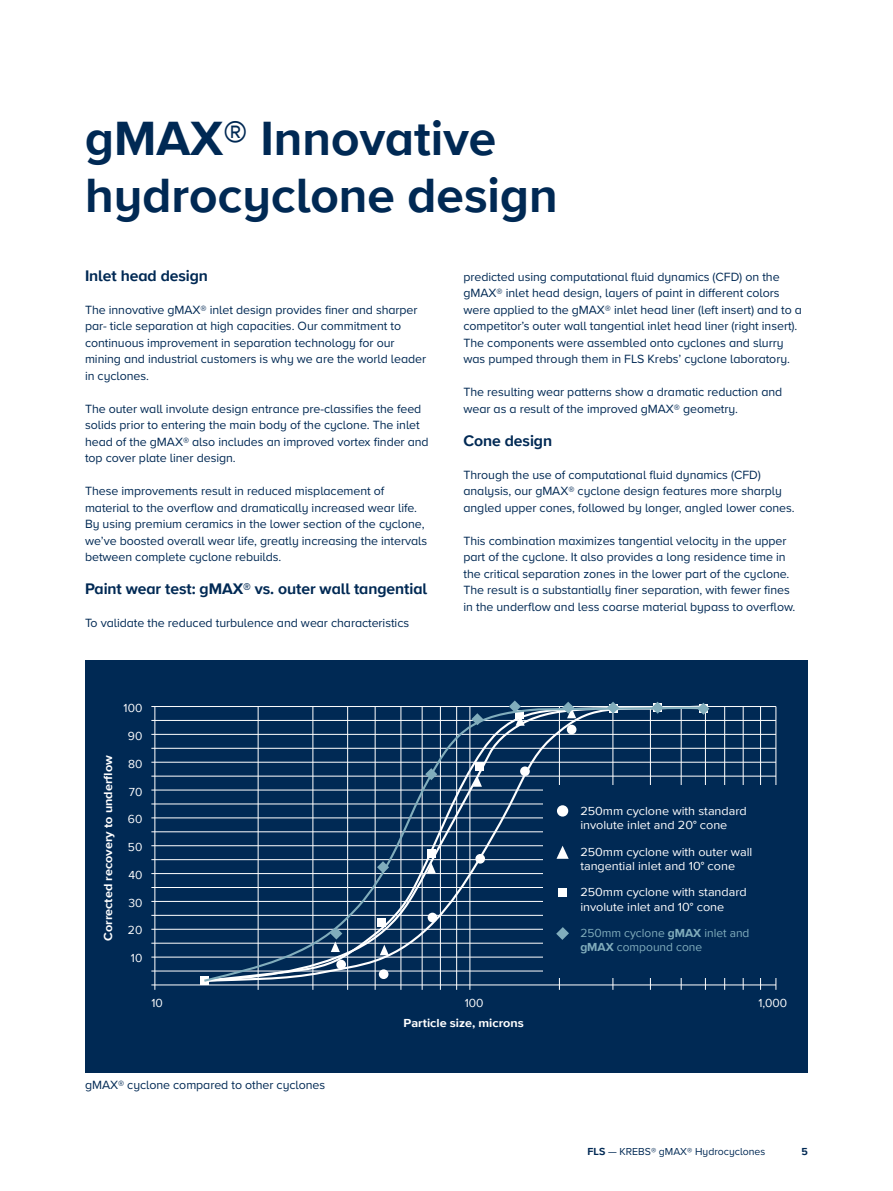
<style>
.page{position:relative;width:893px;height:1191px;background:#fff}
.page>*{position:absolute;margin:0;border:0;box-sizing:border-box;transform-origin:0 0}
.t1{font:700 49.5px/57px "Proxima Nova";color:#002954}
.t2{font:700 15.75px "Proxima Nova";letter-spacing:-.005em;color:#002954}
.t3{font:12.3px/16.5px "Proxima Nova";letter-spacing:-.005em;color:#002954}
.t4{font:12px/14.4px "Proxima Nova";color:#fff;scale:1.05 1}
.t5{font:700 12px "Proxima Nova";color:#fff;scale:1.05 1}
.t6{font:12px/14.4px "Proxima Nova";color:#81adbc}
.t7{font:12px "Proxima Nova";color:#fff}
.t8{font:10.5px "Proxima Nova";color:#002954}
.t9{font:700 10.5px "Proxima Nova";color:#002954}
.s1{font-weight:700}
</style>
<div class="page">
<div style="left:85px;top:660px;width:723px;height:413px;background:#002954"></div>
<hr style="left:151px;top:706px;width:625px;height:1px;background:#fff">
<hr style="left:151px;top:720px;width:625px;height:1px;background:#fff">
<hr style="left:154px;top:706px;width:1px;height:283px;background:#fff">
<hr style="left:258px;top:706px;width:1px;height:283px;background:#fff">
<hr style="left:312px;top:706px;width:1px;height:283px;background:#fff">
<hr style="left:347px;top:706px;width:1px;height:283px;background:#fff">
<hr style="left:375px;top:706px;width:1px;height:283px;background:#fff">
<hr style="left:401px;top:706px;width:1px;height:283px;background:#fff">
<hr style="left:422px;top:706px;width:1px;height:283px;background:#fff">
<hr style="left:440px;top:706px;width:1px;height:283px;background:#fff">
<hr style="left:456px;top:706px;width:1px;height:283px;background:#fff">
<hr style="left:469px;top:706px;width:1px;height:283px;background:#fff">
<hr style="left:559px;top:706px;width:1px;height:283px;background:#fff">
<hr style="left:612px;top:706px;width:1px;height:283px;background:#fff">
<hr style="left:650px;top:706px;width:1px;height:283px;background:#fff">
<hr style="left:681px;top:706px;width:1px;height:283px;background:#fff">
<hr style="left:705px;top:706px;width:1px;height:283px;background:#fff">
<hr style="left:724px;top:706px;width:1px;height:283px;background:#fff">
<hr style="left:743px;top:706px;width:1px;height:283px;background:#fff">
<hr style="left:760px;top:706px;width:1px;height:283px;background:#fff">
<hr style="left:775px;top:706px;width:1px;height:283px;background:#fff">
<hr style="left:151px;top:734px;width:625px;height:1px;background:#fff">
<hr style="left:151px;top:748px;width:625px;height:1px;background:#fff">
<hr style="left:151px;top:762px;width:625px;height:1px;background:#fff">
<hr style="left:151px;top:775px;width:625px;height:1px;background:#fff">
<hr style="left:151px;top:789px;width:625px;height:1px;background:#fff">
<hr style="left:151px;top:803px;width:625px;height:1px;background:#fff">
<hr style="left:151px;top:817px;width:625px;height:1px;background:#fff">
<hr style="left:151px;top:831px;width:625px;height:1px;background:#fff">
<hr style="left:151px;top:845px;width:625px;height:1px;background:#fff">
<hr style="left:151px;top:859px;width:625px;height:1px;background:#fff">
<hr style="left:151px;top:873px;width:625px;height:1px;background:#fff">
<hr style="left:151px;top:887px;width:625px;height:1px;background:#fff">
<hr style="left:151px;top:901px;width:625px;height:1px;background:#fff">
<hr style="left:151px;top:915px;width:625px;height:1px;background:#fff">
<hr style="left:151px;top:929px;width:625px;height:1px;background:#fff">
<hr style="left:151px;top:942px;width:625px;height:1px;background:#fff">
<hr style="left:151px;top:956px;width:625px;height:1px;background:#fff">
<hr style="left:151px;top:970px;width:625px;height:1px;background:#fff">
<hr style="left:151px;top:984px;width:625px;height:1px;background:#fff">
<div style="left:544px;top:785px;width:239px;height:192px;background:#002954"></div>
<div style="left:200px;top:976px;width:9px;height:9px;background:#fff"></div>
<svg style="left:202px;top:705px;width:505px;height:278px"></svg>
<svg style="left:330px;top:927px;width:12px;height:25px"></svg>
<svg style="left:377px;top:861px;width:12px;height:12px"></svg>
<svg style="left:425px;top:768px;width:12px;height:12px"></svg>
<svg style="left:471px;top:713px;width:12px;height:12px"></svg>
<svg style="left:509px;top:700px;width:16px;height:25px"></svg>
<svg style="left:562px;top:701px;width:14px;height:17px"></svg>
<svg style="left:607px;top:702px;width:12px;height:11px"></svg>
<svg style="left:652px;top:701px;width:12px;height:12px"></svg>
<svg style="left:697px;top:702px;width:12px;height:12px"></svg>
<h1 class="t1" style="left:85px;top:109px;width:474px">gMAX® Innovative hydrocyclone design</h1>
<p class="t2" style="left:85px;top:264px;width:125px">Inlet head design</p>
<p class="t3" style="left:85px;top:301px;width:343px">The innovative gMAX® inlet design provides finer and sharper par- ticle separation at high capacities. Our commitment to continuous improvement in separation technology for our mining and industrial customers is why we are the world leader in cyclones.</p>
<p class="t3" style="left:85px;top:400px;width:345px">The outer wall involute design entrance pre-classifies the feed solids prior to entering the main body of the cyclone. The inlet head of the gMAX® also includes an improved vortex finder and top cover plate liner design.</p>
<p class="t3" style="left:85px;top:482px;width:344px">These improvements result in reduced misplacement of material to the overflow and dramatically increased wear life.<br>By using premium ceramics in the lower section of the cyclone, we’ve boosted overall wear life, greatly increasing the intervals between complete cyclone rebuilds.</p>
<p class="t2" style="left:85px;top:577px;width:344px">Paint wear test: gMAX® vs. outer wall tangential</p>
<p class="t3" style="left:85px;top:614px;width:326px">To validate the reduced turbulence and wear characteristics</p>
<p class="t5" style="left:99px;top:940px;width:178px;rotate:-90deg">Corrected recovery to underflow</p>
<p class="t7" style="left:124px;top:699px;width:20px">100</p>
<p class="t7" style="left:128px;top:727px;width:16px">90</p>
<p class="t7" style="left:128px;top:755px;width:16px">80</p>
<p class="t7" style="left:129px;top:782px;width:15px">70</p>
<p class="t7" style="left:128px;top:810px;width:16px">60</p>
<p class="t7" style="left:128px;top:838px;width:16px">50</p>
<p class="t7" style="left:128px;top:866px;width:16px">40</p>
<p class="t7" style="left:128px;top:893px;width:16px">30</p>
<p class="t7" style="left:128px;top:921px;width:16px">20</p>
<p class="t7" style="left:131px;top:949px;width:13px">10</p>
<p class="t7" style="left:151px;top:993px;width:13px">10</p>
<p class="t3" style="left:463px;top:268px;width:340px">predicted using computational fluid dynamics (CFD) on the gMAX® inlet head design, layers of paint in different colors were applied to the gMAX® inlet head liner (left insert) and to a competitor’s outer wall tangential inlet head liner (right insert).<br>The components were assembled onto cyclones and slurry was pumped through them in FLS Krebs’ cyclone laboratory.</p>
<p class="t3" style="left:463px;top:383px;width:320px">The resulting wear patterns show a dramatic reduction and wear as a result of the improved gMAX® geometry.</p>
<p class="t2" style="left:463px;top:429px;width:90px">Cone design</p>
<p class="t3" style="left:463px;top:466px;width:333px">Through the use of computational fluid dynamics (CFD) analysis, our gMAX® cyclone design features more sharply angled upper cones, followed by longer, angled lower cones.</p>
<p class="t3" style="left:463px;top:532px;width:333px">This combination maximizes tangential velocity in the upper part of the cyclone. It also provides a long residence time in the critical separation zones in the lower part of the cyclone.<br>The result is a substantially finer separation, with fewer fines in the underflow and less coarse material bypass to overflow.</p>
<p class="t4" style="left:580px;top:803px;width:160px">250mm cyclone with standard involute inlet and 20° cone</p>
<p class="t4" style="left:580px;top:844px;width:165px">250mm cyclone with outer wall tangential inlet and 10° cone</p>
<p class="t4" style="left:580px;top:884px;width:160px">250mm cyclone with standard involute inlet and 10° cone</p>
<p class="t6" style="left:580px;top:925px;width:171px">250mm cyclone <span class="s1">gMAX</span> inlet and <span class="s1">gMAX</span> compound cone</p>
<p class="t7" style="left:465px;top:993px;width:20px">100</p>
<p class="t7" style="left:758px;top:993px;width:30px">1,000</p>
<p class="t3" style="left:85px;top:1076px;width:242px">gMAX® cyclone compared to other cyclones</p>
<p class="t5" style="left:403px;top:1014px;width:116px">Particle size, microns</p>
<p class="t8" style="left:588px;top:1144px;width:179px"><span class="s1">FLS</span> — KREBS® gMAX® Hydrocyclones</p>
<p class="t9" style="left:801px;top:1144px;width:8px">5</p>
</div>
